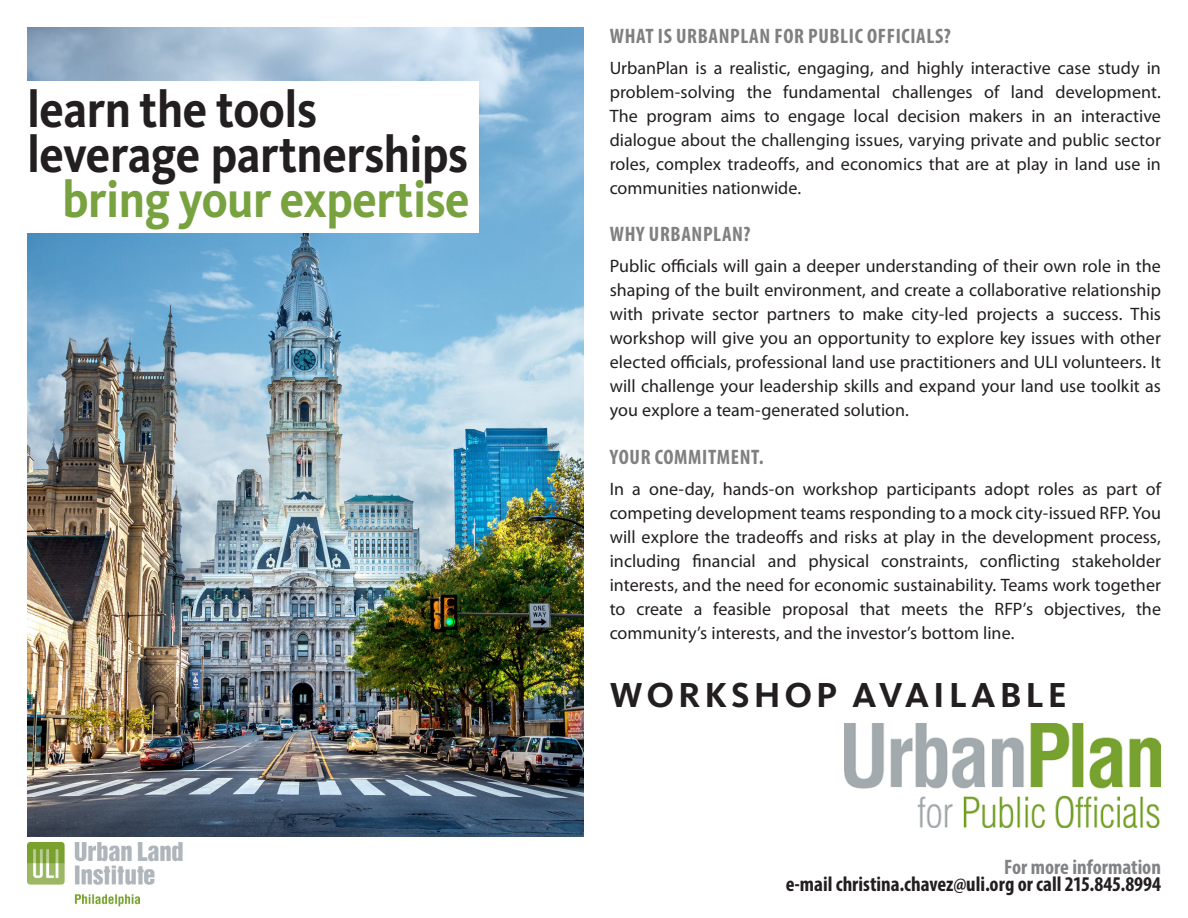
<style>
.page{position:relative;width:1188px;height:918px;background:#fff}
.page>*{position:absolute;margin:0;border:0;box-sizing:border-box;transform-origin:0 0}
.t1{font:700 52.5px/45px "Kievit OT";letter-spacing:-.01em;color:#231f20;scale:.9 1}
.t2{font:700 52.5px "Kievit OT";letter-spacing:-.01em;color:#77a23f;scale:.9 1}
.t3{font:700 36px "Kievit OT";letter-spacing:.11em;color:#231f20}
.t4{font:700 condensed 21px "Myriad Pro";letter-spacing:.03em;color:#808080}
.t5{font:700 condensed 21px "Myriad Pro";color:#231f20}
.t6{font:700 condensed 21px "Myriad Pro";color:#808285}
.t7{font:18px/24px "Myriad Pro";color:#231f20;text-align:justify}
</style>
<div class="page">
<img style="left:27px;top:27px;width:556px;height:810px">
<div style="left:0;top:81px;width:478px;height:151px;background:#fff"></div>
<img style="left:845px;top:724px;width:315px;height:103px">
<img style="left:27px;top:843px;width:156px;height:63px">
<h1 class="t1" style="left:27px;top:87px;width:492px">learn the tools leverage partnerships</h1>
<h1 class="t2" style="left:63px;top:169px;width:454px">bring your expertise</h1>
<p class="t4" style="left:610px;top:23px;width:342px">WHAT IS URBANPLAN FOR PUBLIC OFFICIALS?</p>
<p class="t7" style="left:610px;top:55px;width:553px">UrbanPlan is a realistic, engaging, and highly interactive case study in problem-solving the fundamental challenges of land development.<br>The program aims to engage local decision makers in an interactive dialogue about the challenging issues, varying private and public sector roles, complex tradeoffs, and economics that are at play in land use in communities nationwide.</p>
<p class="t4" style="left:610px;top:221px;width:142px">WHY URBANPLAN?</p>
<p class="t7" style="left:610px;top:254px;width:553px">Public officials will gain a deeper understanding of their own role in the shaping of the built environment, and create a collaborative relationship with private sector partners to make city-led projects a success. This workshop will give you an opportunity to explore key issues with other elected officials, professional land use practitioners and ULI volunteers. It will challenge your leadership skills and expand your land use toolkit as you explore a team-generated solution.</p>
<p class="t4" style="left:610px;top:444px;width:155px">YOUR COMMITMENT.</p>
<p class="t7" style="left:610px;top:477px;width:553px">In a one-day, hands-on workshop participants adopt roles as part of competing development teams responding to a mock city-issued RFP. You will explore the tradeoffs and risks at play in the development process, including financial and physical constraints, conflicting stakeholder interests, and the need for economic sustainability. Teams work together to create a feasible proposal that meets the RFP’s objectives, the community’s interests, and the investor’s bottom line.</p>
<p class="t3" style="left:610px;top:674px;width:458px">WORKSHOP AVAILABLE</p>
<p class="t6" style="left:1004px;top:854px;width:158px">For more information</p>
<p class="t5" style="left:786px;top:871px;width:377px">e-mail christina.chavez@uli.org or call 215.845.8994</p>
</div>
